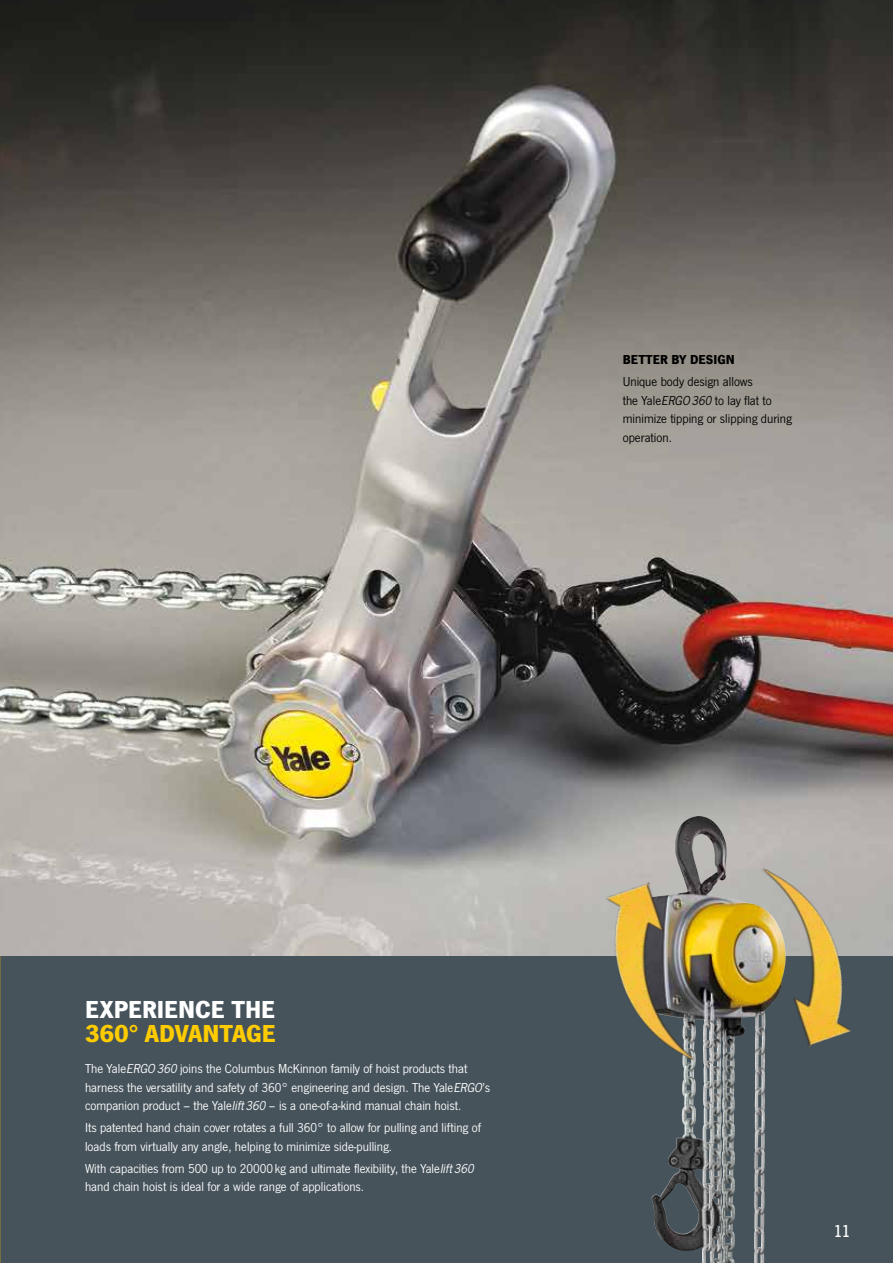
<style>
.page{position:relative;width:893px;height:1263px;background:#fff}
.page>*{position:absolute;margin:0;border:0;box-sizing:border-box;transform-origin:0 0}
.t1{font:700 25.5px "News Got";letter-spacing:-.005em;color:#fff}
.t2{font:700 25.5px "News Got";letter-spacing:-.01em;color:#fecc00}
.t3{font:500 18px "News Got";color:#fff}
.t4{font:13.5px/18.6px "News Got";color:#fff}
.t5{font:13.5px/18.6px "News Got";color:#000}
.t6{font:700 13.5px "News Got";color:#000}
.s1{font-style:italic}
</style>
<div class="page">
<img style="left:0;top:0;width:893px;height:957px">
<div style="left:0;top:957px;width:893px;height:306px;background:#46535b"></div>
<img style="left:623px;top:825px;width:112px;height:438px">
<img style="left:556px;top:867px;width:141px;height:194px">
<img style="left:697px;top:867px;width:196px;height:194px">
<p class="t6" style="left:623px;top:352px;width:113px">BETTER BY DESIGN</p>
<p class="t5" style="left:623px;top:373px;width:171px">Unique body design allows<br>the Yale<span class="s1">ERGO360</span> to lay flat to minimize tipping or slipping during operation.</p>
<h1 class="t1" style="left:85px;top:995px;width:192px">EXPERIENCE THE</h1>
<h1 class="t2" style="left:85px;top:1019px;width:192px">360° ADVANTAGE</h1>
<p class="t4" style="left:85px;top:1059px;width:407px">The Yale<span class="s1">ERGO360</span> joins the Columbus McKinnon family of hoist products that harness the versatility and safety of 360° engineering and design. The Yale<span class="s1">ERGO</span>’s companion product – the Yale<span class="s1">lift360</span> – is a one-of-a-kind manual chain hoist.</p>
<p class="t4" style="left:85px;top:1118px;width:397px">Its patented hand chain cover rotates a full 360° to allow for pulling and lifting of loads from virtually any angle, helping to minimize side-pulling.</p>
<p class="t4" style="left:85px;top:1159px;width:393px">With capacities from 500 up to 20000 kg and ultimate flexibility, the Yale<span class="s1">lift360 </span>hand chain hoist is ideal for a wide range of applications.</p>
<h2 class="t3" style="left:833px;top:1221px;width:18px">11</h2>
</div>
